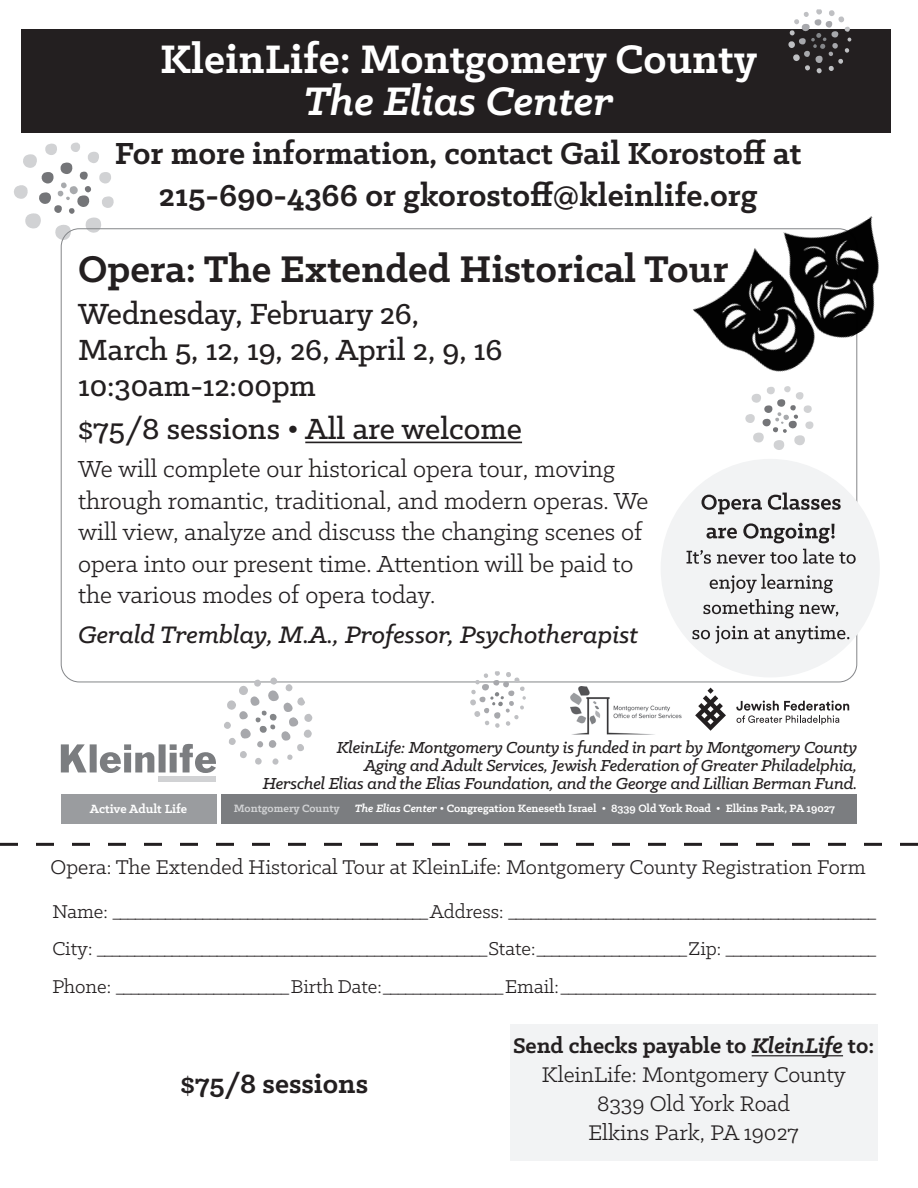
<style>
.page{position:relative;width:918px;height:1188px;background:#fff}
.page>*{position:absolute;margin:0;border:0;box-sizing:border-box;transform-origin:0 0}
.t1{font:700 45px/42px "Klinic Slab";color:#fff;text-align:center}
.t2{font:700 42px "Klinic Slab";color:#231f20}
.t3{font:700 34.5px/41.4px "Klinic Slab";color:#231f20;text-align:center}
.t4{font:500 33px/36px "Klinic Slab";color:#231f20}
.t5{font:700 30px "Klinic Slab";color:#231f20}
.t6{font:italic 500 27px "Klinic Slab";color:#231f20}
.t7{font:26.25px/31.5px "Klinic Slab";color:#231f20}
.t8{font:24px "Klinic Slab";color:#231f20}
.t9{font:700 24px "Klinic Slab";color:#231f20}
.t10{font:22.5px "Klinic Slab";color:#231f20}
.t11{font:21px "Klinic Slab";color:#231f20}
.t12{font:italic 500 18px/18px "Klinic Slab";letter-spacing:-.01em;color:#231f20;text-align:right}
.t13{font:700 13.5px "Klinic Slab";color:#fff}
.t14{font:700 12px "Klinic Slab";color:#fff}
.s1{font-style:italic}
.s2{color:#d1d2d4}
</style>
<div class="page">
<div style="left:22px;top:29px;width:869px;height:104px;background:#231f20"></div>
<div style="left:510px;top:1024px;width:368px;height:137px;background:#f2f3f4"></div>
<svg style="left:0;top:843px;width:918px;height:3px"></svg>
<hr style="left:752px;top:1055px;width:91px;height:1px;background:#231f20">
<svg style="left:788px;top:9px;width:63px;height:64px"></svg>
<svg style="left:14px;top:143px;width:100px;height:97px"></svg>
<hr style="left:305px;top:442px;width:217px;height:1px;background:#231f20">
<svg style="left:470px;top:671px;width:56px;height:57px"></svg>
<svg style="left:736px;top:701px;width:113px;height:24px"></svg>
<svg style="left:695px;top:688px;width:31px;height:43px"></svg>
<div style="left:61px;top:795px;width:155px;height:29px;background:#9a9c9f"></div>
<div style="left:221px;top:795px;width:636px;height:29px;background:#7b7d80"></div>
<svg style="left:61px;top:744px;width:155px;height:29px"></svg>
<div style="left:159px;top:777px;width:57px;height:5px;background:#d1d2d4"></div>
<svg style="left:224px;top:678px;width:88px;height:87px"></svg>
<img style="left:682px;top:216px;width:197px;height:182px">
<svg style="left:745px;top:386px;width:68px;height:64px"></svg>
<img style="left:570px;top:686px;width:111px;height:49px">
<div style="left:661px;top:459px;width:219px;height:218px;background:#f2f3f4;border-radius:50%"></div>
<svg style="left:692px;top:626px;width:157px;height:18px"></svg>
<svg style="left:703px;top:599px;width:135px;height:19px"></svg>
<svg style="left:710px;top:574px;width:123px;height:19px"></svg>
<svg style="left:687px;top:549px;width:169px;height:15px"></svg>
<svg style="left:706px;top:523px;width:129px;height:20px"></svg>
<svg style="left:701px;top:493px;width:140px;height:21px"></svg>
<p class="t1" style="left:160px;top:37px;width:598px">KleinLife: Montgomery County<br><span class="s1">The Elias Center</span></p>
<p class="t3" style="left:115px;top:132px;width:688px">For more information, contact Gail Korostoff at<br>215-690-4366 or gkorostoff@kleinlife.org</p>
<p class="t2" style="left:78px;top:241px;width:652px">Opera: The Extended Historical Tour</p>
<p class="t4" style="left:78px;top:295px;width:426px">Wednesday, February 26,<br>March 5, 12, 19, 26, April 2, 9, 16<br>10:30am-12:00pm</p>
<p class="t4" style="left:78px;top:410px;width:446px">$75/8 sessions • All are welcome</p>
<p class="t7" style="left:78px;top:453px;width:572px">We will complete our historical opera tour, moving through romantic, traditional, and modern operas. We will view, analyze and discuss the changing scenes of opera into our present time. Attention will be paid to the various modes of opera today.</p>
<p class="t6" style="left:78px;top:617px;width:562px">Gerald Tremblay, M.A., Professor, Psychotherapist</p>
<p class="t12" style="left:263px;top:738px;width:596px">KleinLife: Montgomery County is funded in part by Montgomery County<br>Aging and Adult Services, Jewish Federation of Greater Philadelphia,<br>Herschel Elias and the Elias Foundation, and the George and Lillian Berman Fund.</p>
<p class="t13" style="left:90px;top:800px;width:99px">Active Adult Life</p>
<p class="t14" style="left:234px;top:801px;width:603px"><span class="s2">Montgomery County</span> <span class="s1">The Elias Center</span> • Congregation Keneseth Israel • 8339 Old York Road • Elkins Park, PA 19027</p>
<p class="t10" style="left:51px;top:852px;width:817px">Opera: The Extended Historical Tour at KleinLife: Montgomery County Registration Form</p>
<p class="t11" style="left:52px;top:898px;width:827px">Name: __________________________________________ Address: _________________________________________________</p>
<p class="t11" style="left:52px;top:935px;width:827px">City: ____________________________________________________ State:____________________ Zip: ____________________</p>
<p class="t11" style="left:52px;top:973px;width:827px">Phone: _______________________ Birth Date:________________ Email: __________________________________________</p>
<p class="t5" style="left:180px;top:1064px;width:189px">$75/8 sessions</p>
<p class="t9" style="left:513px;top:1030px;width:363px">Send checks payable to <span class="s1">KleinLife</span> to:</p>
<p class="t8" style="left:542px;top:1060px;width:306px">KleinLife: Montgomery County</p>
<p class="t8" style="left:597px;top:1088px;width:195px">8339 Old York Road</p>
<p class="t8" style="left:588px;top:1117px;width:212px">Elkins Park, PA 19027</p>
</div>
